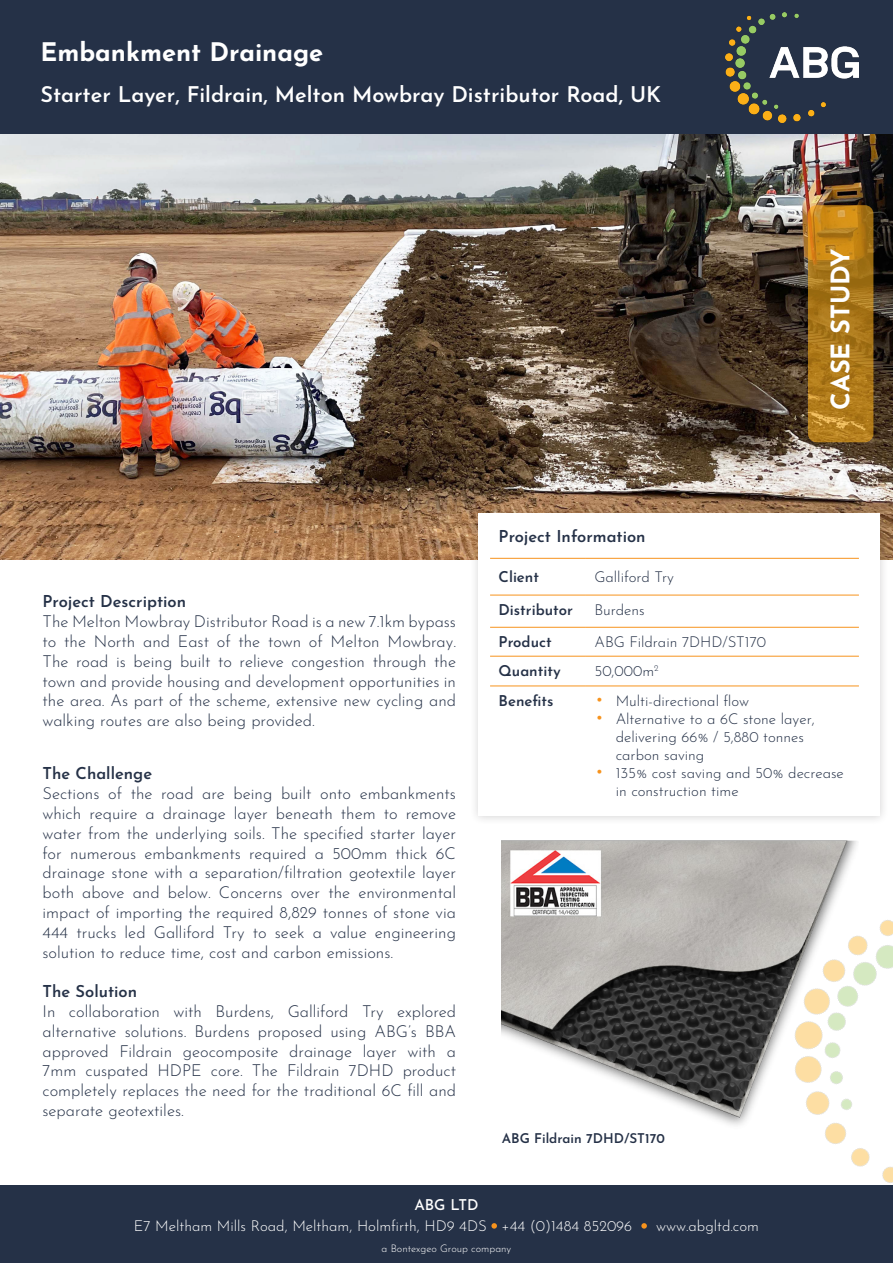
<style>
.page{position:relative;width:893px;height:1263px;background:#fff}
.page>*{position:absolute;margin:0;border:0;box-sizing:border-box;transform-origin:0 0}
.Titel{font:700 25.5px "Josefin Sans";color:#fff}
.Subtitel{font:600 21.75px "Josefin Sans";color:#fff}
.Broodtekst{font:300 16.5px/19.8px "Josefin Sans";color:#253147;text-align:justify}
.Broodtekst-2{font:600 16.5px "Josefin Sans";color:#253147}
.Broodtekst_-_tabel{font:300 15px/18px "Josefin Sans";color:#253147}
.t1{font:300 15px "Josefin Sans";color:#fff}
.t2{font:600 15px "Josefin Sans";color:#253147}
.t3{font:500 15px "Josefin Sans";color:#fff}
.Beschrijving{font:600 13.5px "Josefin Sans";color:#253147}
.t4{font:300 10.5px "Josefin Sans";color:#fff}
.s1{font-size:21px;color:#f7931d}
</style>
<div class="page">
<img style="left:0;top:133px;width:893px;height:426px">
<img style="left:825px;top:920px;width:68px;height:263px">
<svg style="left:808px;top:205px;width:65px;height:237px;background:#b17b1b"></svg>
<div style="left:0;top:0;width:893px;height:133px;background:#253147"></div>
<img style="left:725px;top:12px;width:134px;height:110px">
<div style="left:469px;top:504px;width:420px;height:322px;background:#231f20;opacity:.2"></div>
<div style="left:478px;top:513px;width:402px;height:303px;background:#fff"></div>
<hr style="left:490px;top:595px;width:96px;height:1px;background:#f7931d">
<hr style="left:586px;top:595px;width:273px;height:1px;background:#f7931d">
<hr style="left:490px;top:627px;width:96px;height:1px;background:#f7931d">
<hr style="left:586px;top:627px;width:273px;height:1px;background:#f7931d">
<hr style="left:490px;top:656px;width:96px;height:1px;background:#f7931d">
<hr style="left:586px;top:656px;width:273px;height:1px;background:#f7931d">
<hr style="left:490px;top:686px;width:96px;height:1px;background:#f7931d">
<hr style="left:586px;top:686px;width:273px;height:1px;background:#f7931d">
<hr style="left:490px;top:558px;width:96px;height:1px;background:#f7931d">
<hr style="left:586px;top:558px;width:273px;height:1px;background:#f7931d">
<div style="left:0;top:1185px;width:893px;height:78px;background:#253147"></div>
<svg style="left:491px;top:1223px;width:6px;height:6px"></svg>
<svg style="left:641px;top:1223px;width:6px;height:6px"></svg>
<img style="left:501px;top:840px;width:358px;height:296px">
<p class="Titel" style="left:40px;top:30px;width:284px">Embankment Drainage</p>
<p class="Subtitel" style="left:40px;top:76px;width:622px">Starter Layer, Fildrain, Melton Mowbray Distributor Road, UK</p>
<p class="Titel" style="left:818px;top:410px;width:163px;rotate:-90deg">CASE STUDY</p>
<p class="Broodtekst-2" style="left:43px;top:587px;width:145px">Project Description</p>
<p class="Broodtekst" style="left:43px;top:610px;width:415px">The Melton Mowbray Distributor Road is a new 7.1km bypass to the North and East of the town of Melton Mowbray.<br>The road is being built to relieve congestion through the town and provide housing and development opportunities in the area. As part of the scheme, extensive new cycling and walking routes are also being provided.</p>
<p class="Broodtekst-2" style="left:43px;top:759px;width:111px">The Challenge</p>
<p class="Broodtekst" style="left:43px;top:782px;width:415px">Sections of the road are being built onto embankments which require a drainage layer beneath them to remove water from the underlying soils. The specified starter layer for numerous embankments required a 500mm thick 6C drainage stone with a separation/filtration geotextile layer both above and below. Concerns over the environmental impact of importing the required 8,829 tonnes of stone via 444 trucks led Galliford Try to seek a value engineering solution to reduce time, cost and carbon emissions.</p>
<p class="Broodtekst-2" style="left:43px;top:977px;width:96px">The Solution</p>
<p class="Broodtekst" style="left:43px;top:1000px;width:415px">In collaboration with Burdens, Galliford Try explored alternative solutions. Burdens proposed using ABG’s BBA approved Fildrain geocomposite drainage layer with a 7mm cuspated HDPE core. The Fildrain 7DHD product completely replaces the need for the traditional 6C fill and separate geotextiles.</p>
<p class="Broodtekst-2" style="left:499px;top:522px;width:149px">Project Information</p>
<p class="t2" style="left:499px;top:564px;width:42px">Client</p>
<p class="Broodtekst_-_tabel" style="left:594px;top:567px;width:81px">Galliford Try</p>
<p class="t2" style="left:499px;top:597px;width:76px">Distributor</p>
<p class="Broodtekst_-_tabel" style="left:594px;top:599px;width:52px">Burdens</p>
<p class="t2" style="left:499px;top:629px;width:55px">Product</p>
<p class="Broodtekst_-_tabel" style="left:594px;top:631px;width:173px">ABG Fildrain 7DHD/ST170</p>
<p class="t2" style="left:499px;top:658px;width:64px">Quantity</p>
<p class="Broodtekst_-_tabel" style="left:594px;top:660px;width:66px">50,000m<sup>2</sup></p>
<p class="t2" style="left:499px;top:688px;width:56px">Benefits</p>
<p class="Broodtekst_-_tabel" style="left:594px;top:690px;width:156px"><span class="s1">•</span> Multi-directional flow</p>
<p class="Broodtekst_-_tabel" style="left:616px;top:708px;width:201px;text-indent:-21px"><span class="s1">•</span> Alternative to a 6C stone layer, delivering 66% / 5,880 tonnes carbon saving</p>
<p class="Broodtekst_-_tabel" style="left:616px;top:762px;width:230px;text-indent:-21px"><span class="s1">•</span> 135% cost saving and 50% decrease in construction time</p>
<p class="Beschrijving" style="left:502px;top:1127px;width:165px">ABG Fildrain 7DHD/ST170</p>
<p class="t3" style="left:414px;top:1192px;width:66px">ABG LTD</p>
<p class="t1" style="left:134px;top:1214px;width:500px">E7 Meltham Mills Road, Meltham, Holmfirth, HD9 4DS +44 (0)1484 852096</p>
<p class="t1" style="left:656px;top:1214px;width:104px">www.abgltd.com</p>
<p class="t4" style="left:382px;top:1240px;width:131px">a Bontexgeo Group company</p>
</div>
